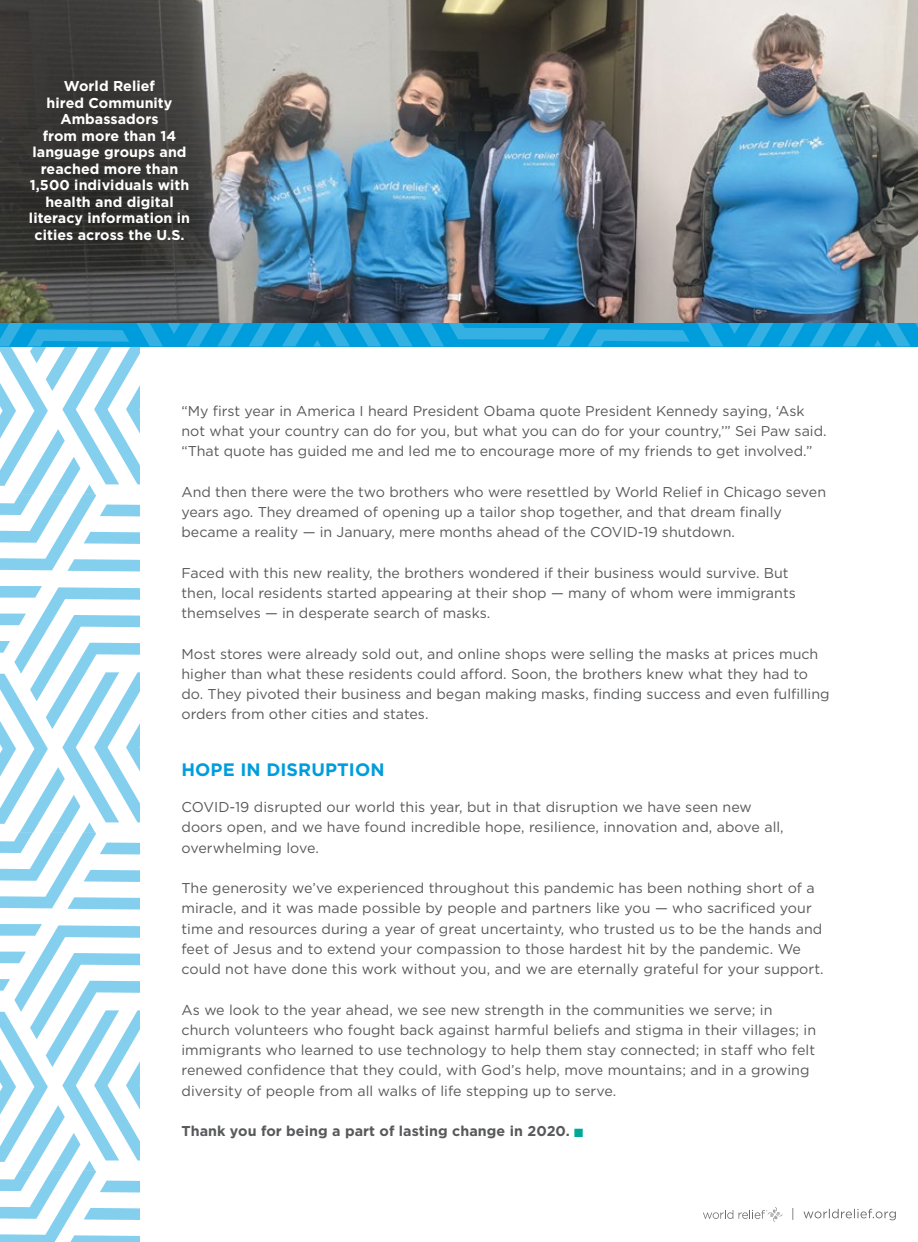
<style>
.page{position:relative;width:918px;height:1242px;background:#fff}
.page>*{position:absolute;margin:0;border:0;box-sizing:border-box;transform-origin:0 0}
.t1{font:700 18px "Gotham";letter-spacing:.005em;color:#009ddc}
.t2{font:14.25px/20.2px "Gotham";color:#58595b}
.t3{font:700 14.25px/16.5px "Gotham";letter-spacing:.005em;color:#fff;text-align:center}
.t4{font:700 14.25px "Gotham";letter-spacing:.005em;color:#58595b}
.s1{color:#00a997}
</style>
<div class="page">
<svg style="left:0;top:924px;width:140px;height:318px"></svg>
<svg style="left:0;top:586px;width:140px;height:324px"></svg>
<div style="left:0;top:322px;width:918px;height:25px;background:#009ddc"></div>
<svg style="left:0;top:322px;width:276px;height:249px"></svg>
<svg style="left:556px;top:323px;width:134px;height:23px"></svg>
<svg style="left:843px;top:323px;width:75px;height:23px"></svg>
<svg style="left:697px;top:323px;width:139px;height:23px"></svg>
<svg style="left:282px;top:322px;width:268px;height:24px"></svg>
<img style="left:0;top:0;width:918px;height:322px">
<svg style="left:703px;top:1210px;width:30px;height:9px"></svg>
<svg style="left:739px;top:1207px;width:43px;height:15px"></svg>
<svg style="left:792px;top:1208px;width:104px;height:12px"></svg>
<p class="t3" style="left:29px;top:78px;width:163px">World Relief<br>hired Community<br>Ambassadors<br>from more than 14 language groups and reached more than<br>1,500 individuals with health and digital literacy information in cities across the U.S.</p>
<p class="t2" style="left:182px;top:400px;width:647px">“My first year in America I heard President Obama quote President Kennedy saying, ‘Ask not what your country can do for you, but what you can do for your country,’” Sei Paw said. “That quote has guided me and led me to encourage more of my friends to get involved.”</p>
<p class="t2" style="left:182px;top:481px;width:646px">And then there were the two brothers who were resettled by World Relief in Chicago seven years ago. They dreamed of opening up a tailor shop together, and that dream finally became a reality — in January, mere months ahead of the COVID-19 shutdown.</p>
<p class="t2" style="left:182px;top:562px;width:616px">Faced with this new reality, the brothers wondered if their business would survive. But then, local residents started appearing at their shop — many of whom were immigrants themselves — in desperate search of masks.</p>
<p class="t2" style="left:182px;top:643px;width:650px">Most stores were already sold out, and online shops were selling the masks at prices much higher than what these residents could afford. Soon, the brothers knew what they had to do. They pivoted their business and began making masks, finding success and even fulfilling orders from other cities and states.</p>
<p class="t1" style="left:182px;top:757px;width:205px">HOPE IN DISRUPTION</p>
<p class="t2" style="left:182px;top:797px;width:604px">COVID-19 disrupted our world this year, but in that disruption we have seen new doors open, and we have found incredible hope, resilience, innovation and, above all, overwhelming love.</p>
<p class="t2" style="left:182px;top:878px;width:644px">The generosity we’ve experienced throughout this pandemic has been nothing short of a miracle, and it was made possible by people and partners like you — who sacrificed your time and resources during a year of great uncertainty, who trusted us to be the hands and feet of Jesus and to extend your compassion to those hardest hit by the pandemic. We could not have done this work without you, and we are eternally grateful for your support.</p>
<p class="t2" style="left:182px;top:999px;width:636px">As we look to the year ahead, we see new strength in the communities we serve; in church volunteers who fought back against harmful beliefs and stigma in their villages; in immigrants who learned to use technology to help them stay connected; in staff who felt renewed confidence that they could, with God’s help, move mountains; and in a growing diversity of people from all walks of life stepping up to serve.</p>
<p class="t4" style="left:182px;top:1122px;width:403px">Thank you for being a part of lasting change in 2020. <span class="s1">■</span></p>
</div>
